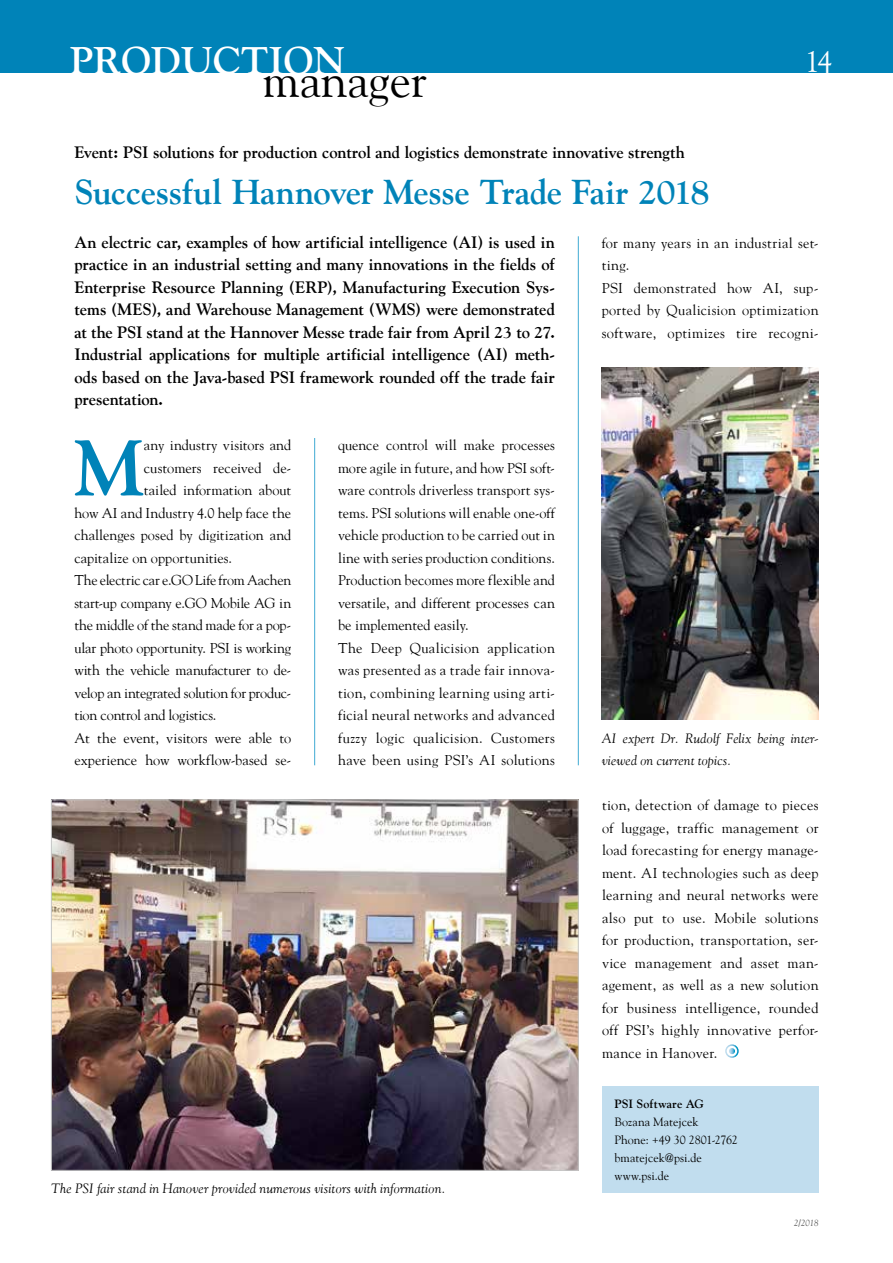
<style>
.page{position:relative;width:893px;height:1263px;background:#fff}
.page>*{position:absolute;margin:0;border:0;box-sizing:border-box;transform-origin:0 0}
.t1{font:700 78.15px "Goudy";color:#0083b8}
.t2{font:47.7px "Goudy";color:#000}
.t3{font:700 38.4px "Goudy";color:#fff}
.t4{font:700 34.5px "Goudy";letter-spacing:-.015em;color:#0083b8}
.t5{font:30px "Goudy";color:#fff}
.t6{font:700 16.5px/22.5px "Goudy";letter-spacing:-.01em;color:#000;text-align:justify}
.t7{font:14.25px/22.5px "Goudy";letter-spacing:.005em;color:#000}
.t8{font:14.25px "Goudy";letter-spacing:-.015em;color:#000}
.t9{font:14.25px/22.5px "Goudy";letter-spacing:.025em;color:#000}
.t10{font:14.25px "Goudy";letter-spacing:-.02em;color:#000}
.t11{font:italic 13.5px/22.5px "Goudy";letter-spacing:.015em;color:#000}
.t12{font:12px/18px "Goudy";color:#000}
.t13{font:700 12px "Goudy";letter-spacing:.005em;color:#000}
.t14{font:italic 9px "Goudy";color:#565655}
</style>
<div class="page">
<div style="left:0;top:0;width:893px;height:72px;background:#0083b8"></div>
<div style="left:725px;top:1044px;width:14px;height:14px;border:2px solid #fff;border-radius:50%"></div>
<svg style="left:729px;top:1048px;width:6px;height:6px"></svg>
<div style="left:602px;top:1086px;width:217px;height:107px;background:#c1ddee"></div>
<img style="left:602px;top:368px;width:217px;height:351px">
<img style="left:53px;top:801px;width:524px;height:368px">
<hr style="left:578px;top:236px;width:1px;height:529px;background:#40aad3">
<hr style="left:314px;top:438px;width:1px;height:327px;background:#40aad3">
<h3 class="t3" style="left:70px;top:38px;width:277px">production</h3>
<h2 class="t2" style="left:263px;top:51px;width:166px">manager</h2>
<h3 class="t5" style="left:805px;top:43px;width:29px">14</h3>
<p class="t6" style="left:74px;top:141px;width:612px">Event: PSI solutions for production control and logistics demonstrate innovative strength</p>
<h3 class="t4" style="left:74px;top:171px;width:637px">Successful Hannover Messe Trade Fair 2018</h3>
<p class="t6" style="left:74px;top:231px;width:482px">An electric car, examples of how artificial intelligence (AI) is used in practice in an industrial setting and many innovations in the fields of Enterprise Resource Planning (ERP), Manufacturing Execution Sys&shy;tems (MES), and Warehouse Management (WMS) were demonstrated at the PSI stand at the Hannover Messe trade fair from April 23 to 27.<br>Industrial applications for multiple artificial intelligence (AI) meth&shy;ods based on the Java-based PSI framework rounded off the trade fair presentation.</p>
<h1 class="t1" style="left:74px;top:421px;width:71px">M</h1>
<p class="t7" style="left:144px;top:434px;width:149px">any industry visitors and</p>
<p class="t9" style="left:602px;top:231px;width:218px">for many years in an industrial set&shy;ting.<br>PSI demonstrated how AI, sup&shy;ported by Qualicision optimization software, optimizes tire recogni-</p>
<p class="t7" style="left:338px;top:434px;width:218px">quence control will make processes more agile in future, and how PSI soft&shy;ware controls driverless transport sys&shy;tems. PSI solutions will enable one-off vehicle production to be carried out in line with series production conditions.<br>Production becomes more flexible and versatile, and different processes can be implemented easily.<br>The Deep Qualicision application was presented as a trade fair innova&shy;tion, combining learning using arti&shy;ficial neural networks and advanced fuzzy logic qualicision. Customers have been using PSI’s AI solutions</p>
<p class="t7" style="left:144px;top:456px;width:149px">customers received de-</p>
<p class="t7" style="left:144px;top:479px;width:149px">tailed information about</p>
<p class="t7" style="left:74px;top:501px;width:218px">how AI and Industry 4.0 help face the</p>
<p class="t7" style="left:74px;top:524px;width:218px">challenges posed by digitization and</p>
<p class="t7" style="left:74px;top:546px;width:159px">capitalize on opportunities.</p>
<p class="t8" style="left:74px;top:571px;width:218px">The electric car e.GO Life from Aachen</p>
<p class="t8" style="left:74px;top:594px;width:218px">start-up company e.GO Mobile AG in</p>
<p class="t8" style="left:74px;top:616px;width:218px">the middle of the stand made for a pop-</p>
<p class="t7" style="left:74px;top:636px;width:218px">ular photo opportunity. PSI is working</p>
<p class="t8" style="left:74px;top:661px;width:218px">with the vehicle manufacturer to de-</p>
<p class="t10" style="left:74px;top:684px;width:218px">velop an integrated solution for produc-</p>
<p class="t8" style="left:74px;top:706px;width:144px">tion control and logistics.</p>
<p class="t7" style="left:74px;top:726px;width:218px">At the event, visitors were able to</p>
<p class="t7" style="left:74px;top:749px;width:218px">experience how workflow-based se-</p>
<p class="t11" style="left:602px;top:726px;width:218px">AI expert Dr. Rudolf Felix being inter&shy;viewed on current topics.</p>
<p class="t11" style="left:51px;top:1176px;width:396px">The PSI fair stand in Hanover provided numerous visitors with information.</p>
<p class="t7" style="left:602px;top:794px;width:218px;text-align:justify">tion, detection of damage to pieces of luggage, traffic management or load forecasting for energy manage&shy;ment. AI technologies such as deep learning and neural networks were also put to use. Mobile solutions for production, transportation, ser&shy;vice management and asset man&shy;agement, as well as a new solution for business intelligence, rounded off PSI’s highly innovative perfor&shy;mance in Hanover.</p>
<p class="t13" style="left:614px;top:1097px;width:91px">PSI Software AG</p>
<p class="t12" style="left:614px;top:1112px;width:125px">Bozana Matejcek<br>Phone: +49 30 2801-2762 bmatejcek@psi.de www.psi.de</p>
<p class="t14" style="left:794px;top:1218px;width:26px">2/2018</p>
</div>
